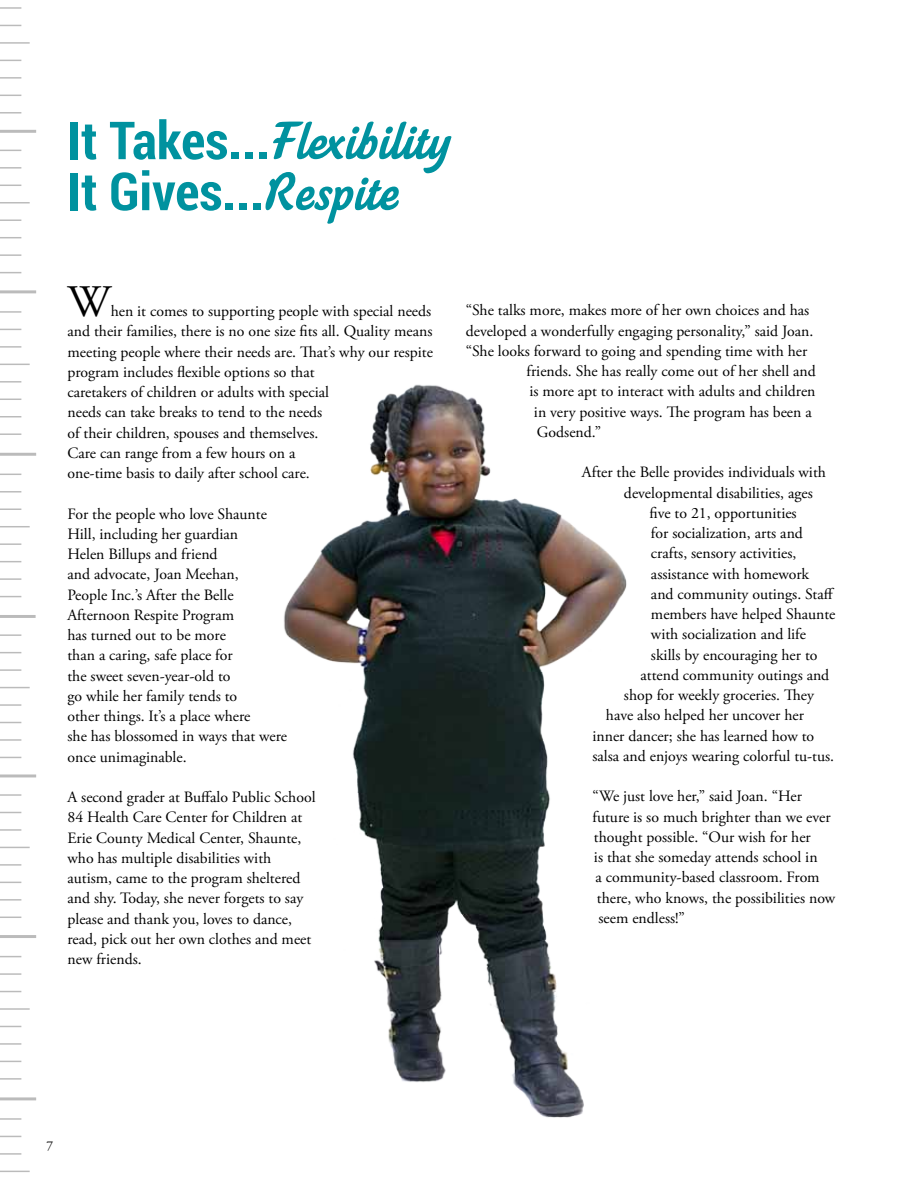
<style>
.page{position:relative;width:918px;height:1188px;background:#fff}
.page>*{position:absolute;margin:0;border:0;box-sizing:border-box;transform-origin:0 0}
.t1{font:58.5px "Paname FY";color:#00929f}
.t2{font:700 condensed 52.5px "Roboto";color:#00929f}
.t3{font:45px "Adobe Garamond Pro";color:#000}
.t4{font:15.75px/20.2px "Adobe Garamond Pro";color:#000}
.t5{font:13.5px "Adobe Garamond Pro";color:#000}
.s1{font-family:"Roboto";font-weight:700;font-stretch:condensed;font-size:52.5px}
.s2{font-family:"Paname FY";font-weight:400;font-stretch:normal;font-size:58.5px}
</style>
<div class="page">
<img style="left:284px;top:384px;width:343px;height:734px">
<hr style="left:0;top:290px;width:36px;height:3px;background:#000">
<hr style="left:0;top:130px;width:36px;height:3px;background:#000">
<hr style="left:0;top:7px;width:21px;height:2px;background:#000">
<svg style="left:0;top:25px;width:21px;height:1px"></svg>
<hr style="left:0;top:42px;width:30px;height:2px;background:#000">
<svg style="left:0;top:60px;width:21px;height:1px"></svg>
<hr style="left:0;top:77px;width:21px;height:2px;background:#000">
<svg style="left:0;top:95px;width:21px;height:1px"></svg>
<hr style="left:0;top:112px;width:21px;height:2px;background:#000">
<svg style="left:0;top:150px;width:21px;height:1px"></svg>
<hr style="left:0;top:167px;width:21px;height:2px;background:#000">
<svg style="left:0;top:185px;width:21px;height:1px"></svg>
<hr style="left:0;top:202px;width:30px;height:2px;background:#000">
<hr style="left:0;top:219px;width:21px;height:2px;background:#000">
<svg style="left:0;top:237px;width:21px;height:1px"></svg>
<hr style="left:0;top:254px;width:21px;height:2px;background:#000">
<svg style="left:0;top:272px;width:21px;height:1px"></svg>
<hr style="left:0;top:311px;width:21px;height:2px;background:#000">
<svg style="left:0;top:329px;width:21px;height:1px"></svg>
<hr style="left:0;top:346px;width:21px;height:2px;background:#000">
<hr style="left:0;top:364px;width:30px;height:1px;background:#000">
<hr style="left:0;top:381px;width:21px;height:2px;background:#000">
<svg style="left:0;top:399px;width:21px;height:1px"></svg>
<svg style="left:0;top:416px;width:21px;height:1px"></svg>
<hr style="left:0;top:433px;width:21px;height:2px;background:#000">
<hr style="left:0;top:453px;width:36px;height:3px;background:#000">
<svg style="left:0;top:474px;width:21px;height:1px"></svg>
<hr style="left:0;top:491px;width:21px;height:2px;background:#000">
<hr style="left:0;top:508px;width:21px;height:2px;background:#000">
<hr style="left:0;top:526px;width:30px;height:1px;background:#000">
<hr style="left:0;top:543px;width:21px;height:2px;background:#000">
<svg style="left:0;top:561px;width:21px;height:1px"></svg>
<hr style="left:0;top:578px;width:21px;height:2px;background:#000">
<svg style="left:0;top:596px;width:21px;height:1px"></svg>
<hr style="left:0;top:935px;width:36px;height:3px;background:#000">
<hr style="left:0;top:774px;width:36px;height:3px;background:#000">
<hr style="left:0;top:615px;width:36px;height:3px;background:#000">
<hr style="left:0;top:634px;width:21px;height:2px;background:#000">
<svg style="left:0;top:652px;width:21px;height:1px"></svg>
<hr style="left:0;top:669px;width:21px;height:2px;background:#000">
<hr style="left:0;top:687px;width:30px;height:1px;background:#000">
<hr style="left:0;top:704px;width:21px;height:2px;background:#000">
<svg style="left:0;top:722px;width:21px;height:1px"></svg>
<hr style="left:0;top:739px;width:21px;height:2px;background:#000">
<svg style="left:0;top:757px;width:21px;height:1px"></svg>
<hr style="left:0;top:794px;width:21px;height:2px;background:#000">
<svg style="left:0;top:812px;width:21px;height:1px"></svg>
<hr style="left:0;top:829px;width:21px;height:2px;background:#000">
<hr style="left:0;top:847px;width:30px;height:1px;background:#000">
<hr style="left:0;top:864px;width:21px;height:2px;background:#000">
<svg style="left:0;top:882px;width:21px;height:1px"></svg>
<hr style="left:0;top:899px;width:21px;height:2px;background:#000">
<svg style="left:0;top:917px;width:21px;height:1px"></svg>
<svg style="left:0;top:956px;width:21px;height:1px"></svg>
<hr style="left:0;top:973px;width:21px;height:2px;background:#000">
<svg style="left:0;top:991px;width:21px;height:1px"></svg>
<hr style="left:0;top:1008px;width:30px;height:2px;background:#000">
<svg style="left:0;top:1026px;width:21px;height:1px"></svg>
<hr style="left:0;top:1043px;width:21px;height:2px;background:#000">
<svg style="left:0;top:1061px;width:21px;height:1px"></svg>
<hr style="left:0;top:1078px;width:21px;height:2px;background:#000">
<hr style="left:0;top:1097px;width:36px;height:3px;background:#000">
<hr style="left:0;top:1118px;width:21px;height:2px;background:#000">
<svg style="left:0;top:1136px;width:21px;height:1px"></svg>
<hr style="left:0;top:1153px;width:21px;height:2px;background:#000">
<hr style="left:0;top:1171px;width:30px;height:1px;background:#000">
<h1 class="t1" style="left:68px;top:104px;width:386px"><span class="s1">It Takes...</span>Flexibility</h1>
<h2 class="t2" style="left:68px;top:155px;width:334px">It Gives...<span class="s2">Respite</span></h2>
<h3 class="t3" style="left:68px;top:275px;width:45px">W</h3>
<p class="t4" style="left:67px;top:302px;width:367px;text-indent:43px">hen it comes to supporting people with special needs and their families, there is no one size fits all. Quality means meeting people where their needs are. That’s why our respite program includes flexible options so that<br>caretakers of children or adults with special<br>needs can take breaks to tend to the needs<br>of their children, spouses and themselves.<br>Care can range from a few hours on a<br>one-time basis to daily after school care.</p>
<p class="t4" style="left:67px;top:504px;width:221px">For the people who love Shaunte<br>Hill, including her guardian<br>Helen Billups and friend<br>and advocate, Joan Meehan,<br>People Inc.’s After the Belle<br>Afternoon Respite Program<br>has turned out to be more<br>than a caring, safe place for<br>the sweet seven-year-old to<br>go while her family tends to<br>other things. It’s a place where<br>she has blossomed in ways that were once unimaginable.</p>
<p class="t4" style="left:67px;top:788px;width:250px">A second grader at Buffalo Public School 84 Health Care Center for Children at Erie County Medical Center, Shaunte, who has multiple disabilities with autism, came to the program sheltered and shy. Today, she never forgets to say please and thank you, loves to dance, read, pick out her own clothes and meet new friends.</p>
<p class="t4" style="left:466px;top:301px;width:345px">“She talks more, makes more of her own choices and has</p>
<p class="t4" style="left:466px;top:321px;width:349px">developed a wonderfully engaging personality,” said Joan.</p>
<p class="t4" style="left:466px;top:341px;width:343px">“She looks forward to going and spending time with her</p>
<p class="t4" style="left:526px;top:361px;width:291px">friends. She has really come out of her shell and</p>
<p class="t4" style="left:529px;top:382px;width:288px">is more apt to interact with adults and children</p>
<p class="t4" style="left:534px;top:402px;width:279px">in very positive ways. The program has been a</p>
<p class="t4" style="left:537px;top:422px;width:66px">Godsend.”</p>
<p class="t4" style="left:582px;top:463px;width:245px">After the Belle provides individuals with</p>
<p class="t4" style="left:624px;top:483px;width:190px">developmental disabilities, ages</p>
<p class="t4" style="left:649px;top:503px;width:149px">five to 21, opportunities</p>
<p class="t4" style="left:651px;top:523px;width:153px">for socialization, arts and</p>
<p class="t4" style="left:651px;top:544px;width:147px">crafts, sensory activities,</p>
<p class="t4" style="left:651px;top:564px;width:160px">assistance with homework</p>
<p class="t4" style="left:651px;top:584px;width:185px">and community outings. Staff</p>
<p class="t4" style="left:651px;top:605px;width:186px">members have helped Shaunte</p>
<p class="t4" style="left:651px;top:625px;width:157px">with socialization and life</p>
<p class="t4" style="left:651px;top:645px;width:168px">skills by encouraging her to</p>
<p class="t4" style="left:640px;top:665px;width:190px">attend community outings and</p>
<p class="t4" style="left:624px;top:686px;width:191px">shop for weekly groceries. They</p>
<p class="t4" style="left:606px;top:706px;width:199px">have also helped her uncover her</p>
<p class="t4" style="left:592px;top:726px;width:223px">inner dancer; she has learned how to</p>
<p class="t4" style="left:592px;top:746px;width:243px">salsa and enjoys wearing colorful tu-tus.</p>
<p class="t4" style="left:592px;top:787px;width:211px">“We just love her,” said Joan. “Her</p>
<p class="t4" style="left:592px;top:807px;width:240px">future is so much brighter than we ever</p>
<p class="t4" style="left:594px;top:827px;width:218px">thought possible. “Our wish for her</p>
<p class="t4" style="left:594px;top:848px;width:225px">is that she someday attends school in</p>
<p class="t4" style="left:595px;top:868px;width:226px">a community-based classroom. From</p>
<p class="t4" style="left:597px;top:888px;width:240px">there, who knows, the possibilities now</p>
<p class="t4" style="left:598px;top:908px;width:88px">seem endless!”</p>
<p class="t5" style="left:46px;top:1137px;width:8px">7</p>
</div>
